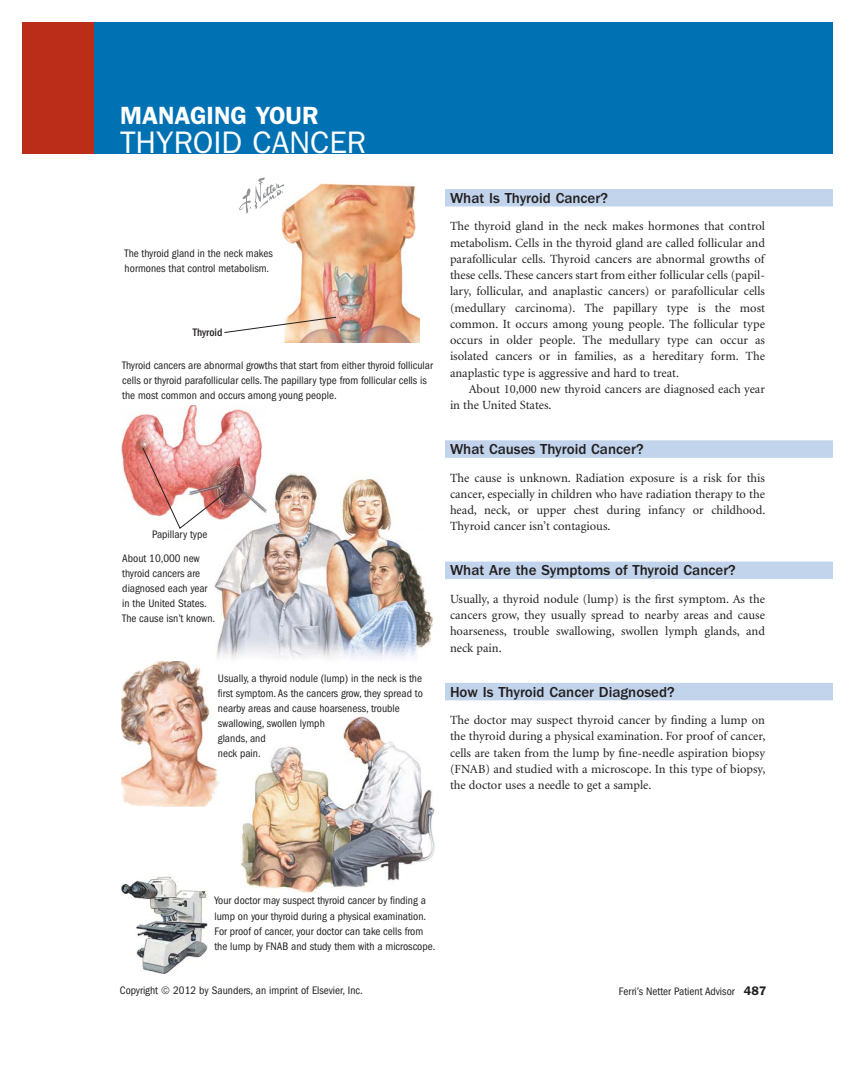
<style>
.page{position:relative;width:855px;height:1069px;background:#fff}
.page>*{position:absolute;margin:0;border:0;box-sizing:border-box;transform-origin:0 0}
.t1{font:31.25px "Franklin Gothic";color:#fff}
.t2{font:600 25px "Franklin Gothic";color:#fff}
.t3{font:500 15px "Franklin Gothic";color:#231f20}
.t4{font:12.5px/16.2px "Minion";color:#231f20;text-align:justify}
.t5{font:condensed 11.25px/15px "Franklin Gothic";color:#231f20}
.t6{font:500 condensed 11.25px "Franklin Gothic";color:#231f20}
.s1{font-weight:600;font-stretch:normal;font-size:12.5px}
</style>
<div class="page">
<div style="left:22px;top:22px;width:72px;height:132px;background:#bb2d19"></div>
<div style="left:94px;top:22px;width:738px;height:132px;background:#0072b4"></div>
<div style="left:445px;top:189px;width:387px;height:17px;background:#c2d4eb"></div>
<div style="left:445px;top:440px;width:387px;height:18px;background:#c2d4eb"></div>
<div style="left:445px;top:561px;width:387px;height:18px;background:#c2d4eb"></div>
<div style="left:445px;top:683px;width:387px;height:17px;background:#c2d4eb"></div>
<img style="left:122px;top:661px;width:97px;height:146px">
<img style="left:282px;top:183px;width:137px;height:160px">
<img style="left:214px;top:473px;width:219px;height:202px">
<img style="left:240px;top:716px;width:194px;height:176px">
<img style="left:121px;top:877px;width:86px;height:97px">
<img style="left:121px;top:405px;width:145px;height:114px">
<svg style="left:224px;top:316px;width:113px;height:18px"></svg>
<img style="left:142px;top:446px;width:84px;height:84px">
<svg style="left:239px;top:178px;width:45px;height:36px"></svg>
<h2 class="t2" style="left:120px;top:107px;width:200px">MANAGING YOUR</h2>
<h1 class="t1" style="left:120px;top:131px;width:248px">THYROID CANCER</h1>
<p class="t5" style="left:125px;top:246px;width:150px">The thyroid gland in the neck makes hormones that control metabolism.</p>
<p class="t6" style="left:193px;top:328px;width:31px">Thyroid</p>
<p class="t5" style="left:122px;top:359px;width:312px">Thyroid cancers are abnormal growths that start from either thyroid follicular cells or thyroid parafollicular cells. The papillary type from follicular cells is the most common and occurs among young people.</p>
<p class="t5" style="left:122px;top:523px;width:87px;line-height:23.9px;text-indent:30px">Papillary type<br>About 10,000 new</p>
<p class="t5" style="left:122px;top:567px;width:94px">thyroid cancers are diagnosed each year in the United States.<br>The cause isn’t known.</p>
<p class="t5" style="left:218px;top:672px;width:206px">Usually, a thyroid nodule (lump) in the neck is the first symptom. As the cancers grow, they spread to nearby areas and cause hoarseness, trouble swallowing, swollen lymph<br>glands, and<br>neck pain.</p>
<p class="t3" style="left:450px;top:192px;width:159px">What Is Thyroid Cancer?</p>
<p class="t4" style="left:450px;top:219px;width:317px">The thyroid gland in the neck makes hormones that control metabolism. Cells in the thyroid gland are called follicular and parafollicular cells. Thyroid cancers are abnormal growths of these cells. These cancers start from either follicular cells (papil&shy;lary, follicular, and anaplastic cancers) or parafollicular cells (medullary carcinoma). The papillary type is the most common. It occurs among young people. The follicular type occurs in older people. The medullary type can occur as isolated cancers or in families, as a hereditary form. The anaplastic type is aggressive and hard to treat.</p>
<p class="t4" style="left:450px;top:382px;width:317px;text-indent:19px">About 10,000 new thyroid cancers are diagnosed each year in the United States.</p>
<p class="t3" style="left:450px;top:444px;width:195px">What Causes Thyroid Cancer?</p>
<p class="t4" style="left:450px;top:470px;width:317px">The cause is unknown. Radiation exposure is a risk for this cancer, especially in children who have radiation therapy to the head, neck, or upper chest during infancy or childhood.<br>Thyroid cancer isn’t contagious.</p>
<p class="t3" style="left:450px;top:565px;width:287px">What Are the Symptoms of Thyroid Cancer?</p>
<p class="t4" style="left:450px;top:592px;width:317px">Usually, a thyroid nodule (lump) is the first symptom. As the cancers grow, they usually spread to nearby areas and cause hoarseness, trouble swallowing, swollen lymph glands, and neck pain.</p>
<p class="t3" style="left:450px;top:686px;width:226px">How Is Thyroid Cancer Diagnosed?</p>
<p class="t4" style="left:450px;top:713px;width:317px">The doctor may suspect thyroid cancer by finding a lump on the thyroid during a physical examination. For proof of cancer, cells are taken from the lump by fine-needle aspiration biopsy (FNAB) and studied with a microscope. In this type of biopsy, the doctor uses a needle to get a sample.</p>
<p class="t5" style="left:214px;top:894px;width:223px">Your doctor may suspect thyroid cancer by finding a lump on your thyroid during a physical examination.<br>For proof of cancer, your doctor can take cells from the lump by FNAB and study them with a microscope.</p>
<p class="t5" style="left:120px;top:984px;width:40px">Copyright</p>
<p class="t5" style="left:173px;top:984px;width:191px">2012 by Saunders, an imprint of Elsevier, Inc.</p>
<p class="t5" style="left:619px;top:984px;width:149px">Ferri’s Netter Patient Advisor <span class="s1">487</span></p>
</div>
